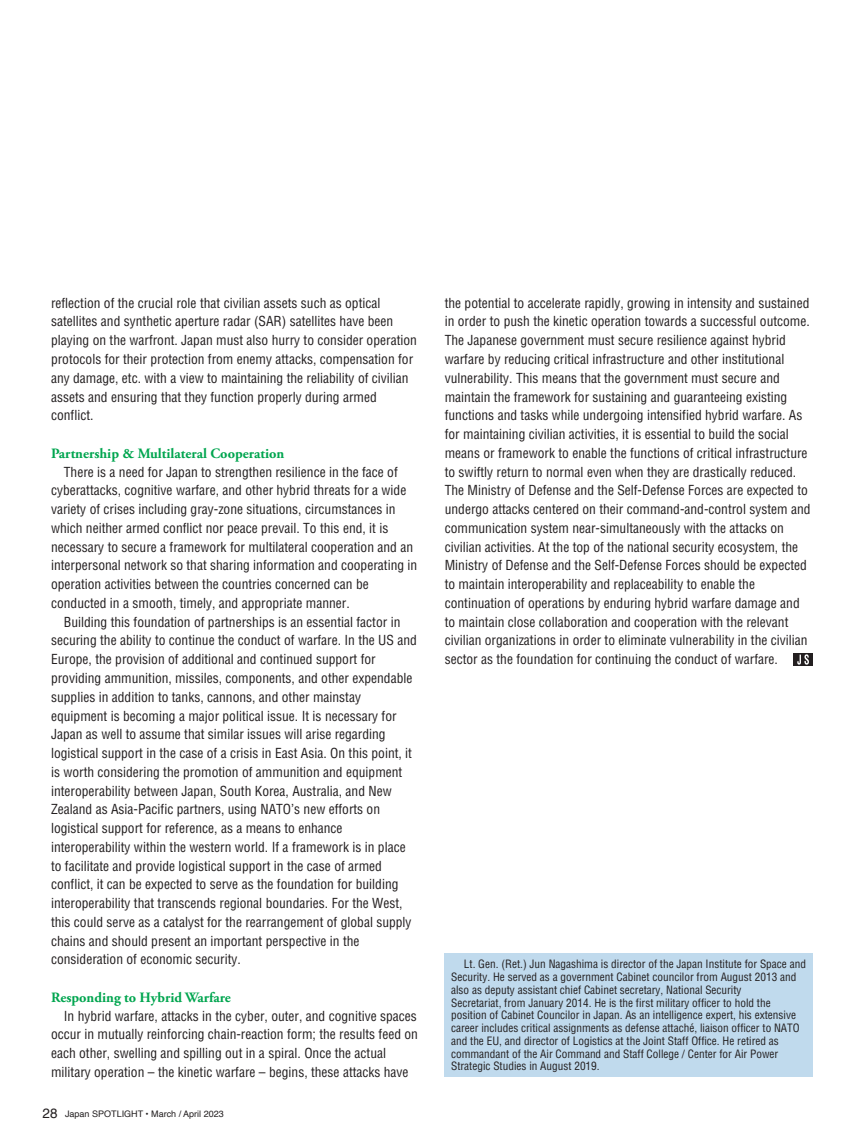
<style>
.page{position:relative;width:864px;height:1136px;background:#fff}
.page>*{position:absolute;margin:0;border:0;box-sizing:border-box;transform-origin:0 0}
.t1{font:700 14.25px "Adobe Garamond Pro";color:#00a54f}
.t2{font:condensed 13.5px/18.8px "Helvetica";color:#231f20}
.t3{font:condensed 11.25px/12.8px "Helvetica";color:#231f20}
.t4{font:9px "Helvetica";color:#231f20}
.s1{font-size:13.5px}
</style>
<div class="page">
<svg style="left:793px;top:653px;width:19px;height:12px"></svg>
<svg style="left:796px;top:654px;width:12px;height:10px"></svg>
<div style="left:444px;top:953px;width:368px;height:123px;background:#c0daed"></div>
<p class="t2" style="left:51px;top:293px;width:367px">reflection of the crucial role that civilian assets such as optical satellites and synthetic aperture radar (SAR) satellites have been playing on the warfront. Japan must also hurry to consider operation protocols for their protection from enemy attacks, compensation for any damage, etc. with a view to maintaining the reliability of civilian assets and ensuring that they function properly during armed conflict.</p>
<p class="t1" style="left:51px;top:445px;width:234px">Partnership &amp; Multilateral Cooperation</p>
<p class="t2" style="left:51px;top:462px;width:367px;text-indent:13px">There is a need for Japan to strengthen resilience in the face of cyberattacks, cognitive warfare, and other hybrid threats for a wide variety of crises including gray-zone situations, circumstances in which neither armed conflict nor peace prevail. To this end, it is necessary to secure a framework for multilateral cooperation and an interpersonal network so that sharing information and cooperating in operation activities between the countries concerned can be conducted in a smooth, timely, and appropriate manner.</p>
<p class="t2" style="left:51px;top:612px;width:367px;text-indent:13px">Building this foundation of partnerships is an essential factor in securing the ability to continue the conduct of warfare. In the US and Europe, the provision of additional and continued support for providing ammunition, missiles, components, and other expendable supplies in addition to tanks, cannons, and other mainstay equipment is becoming a major political issue. It is necessary for Japan as well to assume that similar issues will arise regarding logistical support in the case of a crisis in East Asia. On this point, it is worth considering the promotion of ammunition and equipment interoperability between Japan, South Korea, Australia, and New Zealand as Asia-Pacific partners, using NATO’s new efforts on logistical support for reference, as a means to enhance interoperability within the western world. If a framework is in place to facilitate and provide logistical support in the case of armed conflict, it can be expected to serve as the foundation for building interoperability that transcends regional boundaries. For the West, this could serve as a catalyst for the rearrangement of global supply chains and should present an important perspective in the consideration of economic security.</p>
<p class="t1" style="left:51px;top:988px;width:181px">Responding to Hybrid Warfare</p>
<p class="t2" style="left:51px;top:1006px;width:368px;text-indent:13px">In hybrid warfare, attacks in the cyber, outer, and cognitive spaces occur in mutually reinforcing chain-reaction form; the results feed on each other, swelling and spilling out in a spiral. Once the actual military operation – the kinetic warfare – begins, these attacks have</p>
<p class="t4" style="left:43px;top:1106px;width:183px"><span class="s1">28</span> Japan SPOTLIGHT • March / April 2023</p>
<p class="t2" style="left:444px;top:293px;width:367px">the potential to accelerate rapidly, growing in intensity and sustained in order to push the kinetic operation towards a successful outcome.<br>The Japanese government must secure resilience against hybrid warfare by reducing critical infrastructure and other institutional vulnerability. This means that the government must secure and maintain the framework for sustaining and guaranteeing existing functions and tasks while undergoing intensified hybrid warfare. As for maintaining civilian activities, it is essential to build the social means or framework to enable the functions of critical infrastructure to swiftly return to normal even when they are drastically reduced.<br>The Ministry of Defense and the Self-Defense Forces are expected to undergo attacks centered on their command-and-control system and communication system near-simultaneously with the attacks on civilian activities. At the top of the national security ecosystem, the Ministry of Defense and the Self-Defense Forces should be expected to maintain interoperability and replaceability to enable the continuation of operations by enduring hybrid warfare damage and to maintain close collaboration and cooperation with the relevant civilian organizations in order to eliminate vulnerability in the civilian sector as the foundation for continuing the conduct of warfare.</p>
<p class="t3" style="left:451px;top:957px;width:356px;text-indent:13px">Lt. Gen. (Ret.) Jun Nagashima is director of the Japan Institute for Space and Security. He served as a government Cabinet councilor from August 2013 and also as deputy assistant chief Cabinet secretary, National Security<br>Secretariat, from January 2014. He is the first military officer to hold the position of Cabinet Councilor in Japan. As an intelligence expert, his extensive career includes critical assignments as defense attaché, liaison officer to NATO and the EU, and director of Logistics at the Joint Staff Office. He retired as commandant of the Air Command and Staff College / Center for Air Power Strategic Studies in August 2019.</p>
</div>
